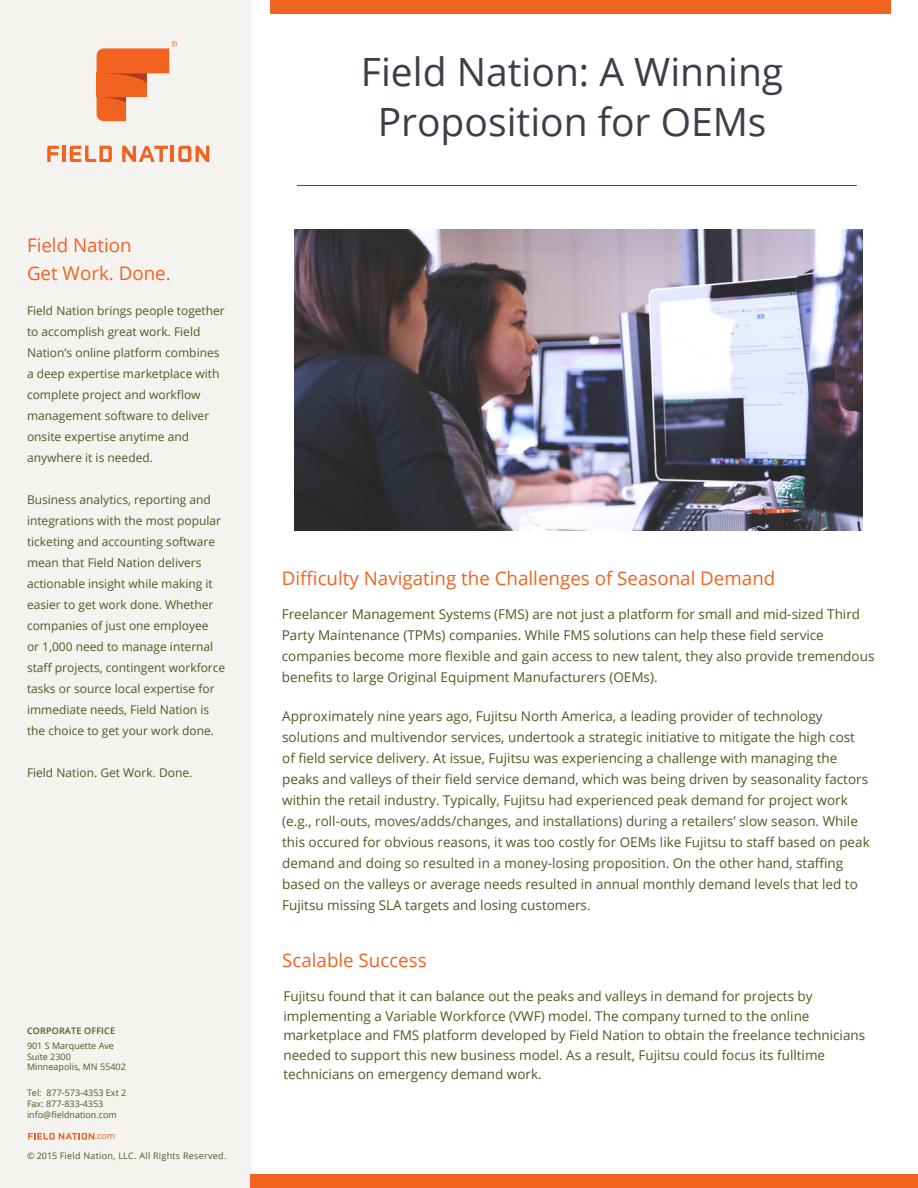
<style>
.page{position:relative;width:918px;height:1188px;background:#fff}
.page>*{position:absolute;margin:0;border:0;box-sizing:border-box;transform-origin:0 0}
.Subs_titles{font:39px/49.5px "Open Sans";color:#3a3f49;text-align:center}
.Subs_titles-2{font:18.75px/27.6px "Open Sans";color:#f26221}
.t1{font:13.5px/21px "Open Sans";color:#555623}
.t2{font:12px/21px "Open Sans";color:#555623}
.Subs_titles-3{font:9px/10.8px "Open Sans";color:#555623}
.Subs_titles-4{font:9px "Open Sans";letter-spacing:.03em;color:#555623}
.Subs_titles-5{font:9px "Open Sans";color:#f26221}
.s1{font-weight:600}
</style>
<div class="page">
<div style="left:0;top:0;width:250px;height:1188px;background:#f4f3ef"></div>
<svg style="left:28px;top:1133px;width:66px;height:7px"></svg>
<div style="left:270px;top:0;width:621px;height:14px;background:#f26221"></div>
<svg style="left:47px;top:146px;width:12px;height:16px"></svg>
<hr style="left:62px;top:146px;width:3px;height:16px;background:#f26221">
<svg style="left:70px;top:146px;width:42px;height:16px"></svg>
<svg style="left:122px;top:146px;width:46px;height:16px"></svg>
<hr style="left:171px;top:146px;width:3px;height:16px;background:#f26221">
<svg style="left:178px;top:146px;width:31px;height:16px"></svg>
<div style="left:97px;top:72px;width:50px;height:25px;background:#f26221"></div>
<svg style="left:97px;top:41px;width:80px;height:42px"></svg>
<svg style="left:97px;top:97px;width:29px;height:24px"></svg>
<div style="left:250px;top:1174px;width:668px;height:14px;background:#f26221"></div>
<hr style="left:297px;top:185px;width:560px;height:1px;background:#4b4c4d">
<img style="left:295px;top:229px;width:567px;height:302px">
<p class="Subs_titles-2" style="left:27px;top:231px;width:145px">Field Nation<br>Get Work. Done.</p>
<p class="t2" style="left:27px;top:299px;width:199px">Field Nation brings people together to accomplish great work. Field<br>Nation’s online platform combines a deep expertise marketplace with complete project and workflow management software to deliver onsite expertise anytime and anywhere it is needed.</p>
<p class="t2" style="left:27px;top:488px;width:200px">Business analytics, reporting and integrations with the most popular ticketing and accounting software mean that Field Nation delivers actionable insight while making it easier to get work done. Whether companies of just one employee<br>or 1,000 need to manage internal staff projects, contingent workforce tasks or source local expertise for immediate needs, Field Nation is the choice to get your work done.</p>
<p class="t2" style="left:27px;top:761px;width:167px">Field Nation. Get Work. Done.</p>
<p class="Subs_titles-3" style="left:27px;top:1023px;width:90px;line-height:15px"><span class="s1">CORPORATE OFFICE<br></span>901 S Marquette Ave</p>
<p class="Subs_titles-3" style="left:27px;top:1051px;width:45px">Suite 2300</p>
<p class="Subs_titles-3" style="left:27px;top:1061px;width:100px">Minneapolis, MN 55402</p>
<p class="Subs_titles-3" style="left:27px;top:1087px;width:101px">Tel: 877-573-4353 Ext 2<br>Fax: 877-833-4353 info@fieldnation.com</p>
<p class="Subs_titles-5" style="left:95px;top:1130px;width:22px">.com</p>
<p class="Subs_titles-4" style="left:27px;top:1149px;width:201px">© 2015 Field Nation, LLC. All Rights Reserved.</p>
<p class="Subs_titles" style="left:361px;top:46px;width:424px">Field Nation: A Winning<br>Proposition for OEMs</p>
<p class="Subs_titles-2" style="left:282px;top:564px;width:495px">Difficulty Navigating the Challenges of Seasonal Demand</p>
<p class="t1" style="left:282px;top:603px;width:594px">Freelancer Management Systems (FMS) are not just a platform for small and mid-sized Third Party Maintenance (TPMs) companies. While FMS solutions can help these field service companies become more flexible and gain access to new talent, they also provide tremendous benefits to large Original Equipment Manufacturers (OEMs).</p>
<p class="t1" style="left:282px;top:706px;width:589px">Approximately nine years ago, Fujitsu North America, a leading provider of technology solutions and multivendor services, undertook a strategic initiative to mitigate the high cost of field service delivery. At issue, Fujitsu was experiencing a challenge with managing the peaks and valleys of their field service demand, which was being driven by seasonality factors within the retail industry. Typically, Fujitsu had experienced peak demand for project work (e.g., roll-outs, moves/adds/changes, and installations) during a retailers’ slow season. While this occured for obvious reasons, it was too costly for OEMs like Fujitsu to staff based on peak demand and doing so resulted in a money-losing proposition. On the other hand, staffing based on the valleys or average needs resulted in annual monthly demand levels that led to Fujitsu missing SLA targets and losing customers.</p>
<p class="Subs_titles-2" style="left:282px;top:946px;width:146px">Scalable Success</p>
<p class="t1" style="left:283px;top:986px;width:583px;line-height:19.5px">Fujitsu found that it can balance out the peaks and valleys in demand for projects by implementing a Variable Workforce (VWF) model. The company turned to the online marketplace and FMS platform developed by Field Nation to obtain the freelance technicians needed to support this new business model. As a result, Fujitsu could focus its fulltime technicians on emergency demand work.</p>
</div>
